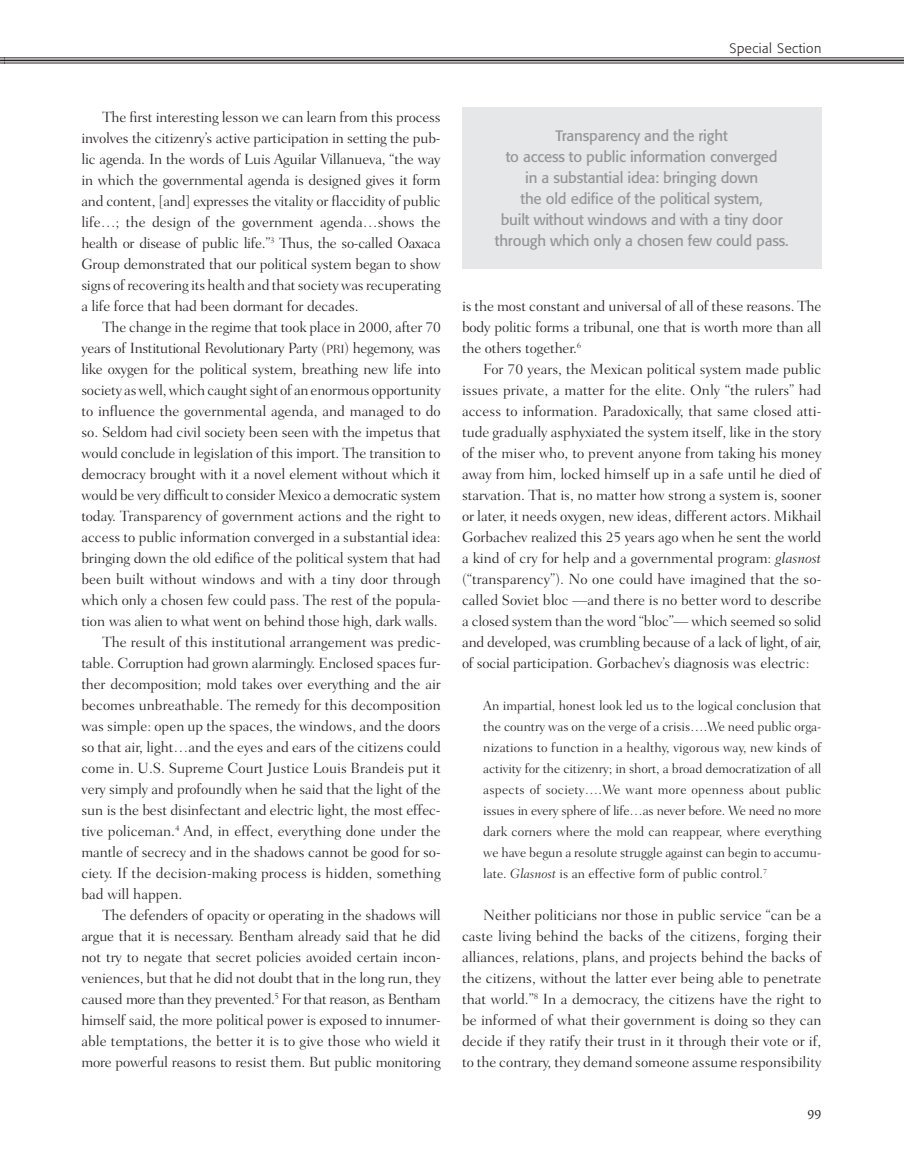
<style>
.page{position:relative;width:904px;height:1160px;background:#fff}
.page>*{position:absolute;margin:0;border:0;box-sizing:border-box;transform-origin:0 0}
.t1{font:300 15px/21px "Fairfield LH";letter-spacing:-.01em;color:#231f20;text-align:justify}
.t2{font:15px/21px "Formata";letter-spacing:-.01em;color:#939598;text-align:center}
.t3{font:300 15px "Fairfield LH";letter-spacing:-.03em;color:#231f20}
.t4{font:300 13.5px/21px "Fairfield LH";color:#231f20;text-align:justify}
.t5{font:300 13.5px "Formata";letter-spacing:.04em;color:#231f20}
.t6{font:13.5px "Slimbach";color:#231f20}
.s1{font-family:"Fairfield LH Light SC800";font-weight:400;font-size:12px}
.s2{font-style:italic}
</style>
<div class="page">
<svg style="left:0;top:57px;width:5px;height:7px"></svg>
<hr style="left:5px;top:57px;width:899px;height:1px;background:#231f20">
<hr style="left:5px;top:60px;width:899px;height:1px;background:#231f20">
<hr style="left:5px;top:63px;width:899px;height:1px;background:#231f20">
<div style="left:462px;top:107px;width:359px;height:161px;background:#e6e7e9"></div>
<p class="t5" style="left:729px;top:40px;width:93px">Special Section</p>
<p class="t1" style="left:81px;top:106px;width:361px;text-indent:21px">The first interesting lesson we can learn from this process involves the citizenry’s active participation in setting the pub&shy;lic agenda. In the words of Luis Aguilar Villanueva, “the way in which the governmental agenda is designed gives it form and content, [and] expresses the vitality or flaccidity of public life…; the design of the government agenda…shows the health or disease of public life.”<sup>3</sup> Thus, the so-called Oaxaca Group demonstrated that our political system began to show signs of recovering its health and that society was recuperating a life force that had been dormant for decades.</p>
<p class="t1" style="left:103px;top:316px;width:340px">The change in the regime that took place in 2000, after 70</p>
<p class="t1" style="left:81px;top:337px;width:361px">years of Institutional Revolutionary Party (<span class="s1">pri</span>) hegemony, was</p>
<p class="t1" style="left:81px;top:358px;width:361px">like oxygen for the political system, breathing new life into</p>
<p class="t1" style="left:81px;top:379px;width:361px">society as well, which caught sight of an enormous opportunity</p>
<p class="t1" style="left:81px;top:400px;width:361px">to influence the governmental agenda, and managed to do</p>
<p class="t1" style="left:81px;top:421px;width:361px">so. Seldom had civil society been seen with the impetus that</p>
<p class="t1" style="left:81px;top:442px;width:361px">would conclude in legislation of this import. The transition to</p>
<p class="t1" style="left:81px;top:463px;width:361px">democracy brought with it a novel element without which it</p>
<p class="t1" style="left:81px;top:484px;width:361px">would be very difficult to consider Mexico a democratic system</p>
<p class="t1" style="left:81px;top:505px;width:361px">today. Transparency of government actions and the right to</p>
<p class="t1" style="left:81px;top:526px;width:361px">access to public information converged in a substantial idea:</p>
<p class="t1" style="left:81px;top:547px;width:361px">bringing down the old edifice of the political system that had</p>
<p class="t1" style="left:81px;top:568px;width:361px">been built without windows and with a tiny door through</p>
<p class="t1" style="left:81px;top:589px;width:361px">which only a chosen few could pass. The rest of the popula-</p>
<p class="t1" style="left:81px;top:610px;width:358px">tion was alien to what went on behind those high, dark walls.</p>
<p class="t1" style="left:103px;top:631px;width:340px">The result of this institutional arrangement was predic-</p>
<p class="t1" style="left:81px;top:652px;width:361px">table. Corruption had grown alarmingly. Enclosed spaces fur-</p>
<p class="t1" style="left:81px;top:673px;width:361px">ther decomposition; mold takes over everything and the air</p>
<p class="t1" style="left:81px;top:694px;width:361px">becomes unbreathable. The remedy for this decomposition</p>
<p class="t1" style="left:81px;top:715px;width:361px">was simple: open up the spaces, the windows, and the doors</p>
<p class="t1" style="left:81px;top:736px;width:361px">so that air, light…and the eyes and ears of the citizens could</p>
<p class="t1" style="left:81px;top:757px;width:361px">come in. U.S. Supreme Court Justice Louis Brandeis put it</p>
<p class="t1" style="left:81px;top:778px;width:361px">very simply and profoundly when he said that the light of the</p>
<p class="t1" style="left:81px;top:799px;width:361px">sun is the best disinfectant and electric light, the most effec-</p>
<p class="t1" style="left:81px;top:820px;width:361px">tive policeman.<sup>4</sup> And, in effect, everything done under the</p>
<p class="t1" style="left:81px;top:841px;width:361px">mantle of secrecy and in the shadows cannot be good for so-</p>
<p class="t1" style="left:81px;top:862px;width:361px">ciety. If the decision-making process is hidden, something</p>
<p class="t1" style="left:81px;top:883px;width:103px">bad will happen.</p>
<p class="t1" style="left:103px;top:904px;width:340px">The defenders of opacity or operating in the shadows will</p>
<p class="t1" style="left:81px;top:925px;width:361px">argue that it is necessary. Bentham already said that he did</p>
<p class="t1" style="left:81px;top:946px;width:361px">not try to negate that secret policies avoided certain incon-</p>
<p class="t1" style="left:81px;top:967px;width:361px">veniences, but that he did not doubt that in the long run, they</p>
<p class="t3" style="left:81px;top:990px;width:361px">caused more than they prevented.<sup>5</sup> For that reason, as Bentham</p>
<p class="t1" style="left:81px;top:1009px;width:361px">himself said, the more political power is exposed to innumer-</p>
<p class="t1" style="left:81px;top:1030px;width:361px">able temptations, the better it is to give those who wield it</p>
<p class="t1" style="left:81px;top:1051px;width:361px">more powerful reasons to resist them. But public monitoring</p>
<p class="t2" style="left:495px;top:125px;width:295px">Transparency and the right<br>to access to public information converged<br>in a substantial idea: bringing down<br>the old edifice of the political system,<br>built without windows and with a tiny door through which only a chosen few could pass.</p>
<p class="t1" style="left:462px;top:295px;width:361px">is the most constant and universal of all of these reasons. The body politic forms a tribunal, one that is worth more than all the others together.<sup>6</sup></p>
<p class="t1" style="left:462px;top:358px;width:361px;text-indent:21px">For 70 years, the Mexican political system made public issues private, a matter for the elite. Only “the rulers” had access to information. Paradoxically, that same closed atti&shy;tude gradually asphyxiated the system itself, like in the story of the miser who, to prevent anyone from taking his money away from him, locked himself up in a safe until he died of starvation. That is, no matter how strong a system is, sooner or later, it needs oxygen, new ideas, different actors. Mikhail Gorbachev realized this 25 years ago when he sent the world a kind of cry for help and a governmental program: <span class="s2">glasnost </span>(“transparency”). No one could have imagined that the so&shy;called Soviet bloc —and there is no better word to describe a closed system than the word “bloc”— which seemed so solid and developed, was crumbling because of a lack of light, of air, of social participation. Gorbachev’s diagnosis was electric:</p>
<p class="t4" style="left:483px;top:695px;width:340px">An impartial, honest look led us to the logical conclusion that the country was on the verge of a crisis….We need public orga&shy;nizations to function in a healthy, vigorous way, new kinds of activity for the citizenry; in short, a broad democratization of all aspects of society….We want more openness about public issues in every sphere of life…as never before. We need no more dark corners where the mold can reappear, where everything we have begun a resolute struggle against can begin to accumu&shy;late. <span class="s2">Glasnost</span> is an effective form of public control.<sup>7</sup></p>
<p class="t1" style="left:462px;top:904px;width:361px;text-indent:21px">Neither politicians nor those in public service “can be a caste living behind the backs of the citizens, forging their alliances, relations, plans, and projects behind the backs of the citizens, without the latter ever being able to penetrate that world.”<sup>8</sup> In a democracy, the citizens have the right to be informed of what their government is doing so they can decide if they ratify their trust in it through their vote or if, to the contrary, they demand someone assume responsibility</p>
<p class="t6" style="left:807px;top:1106px;width:15px">99</p>
</div>
